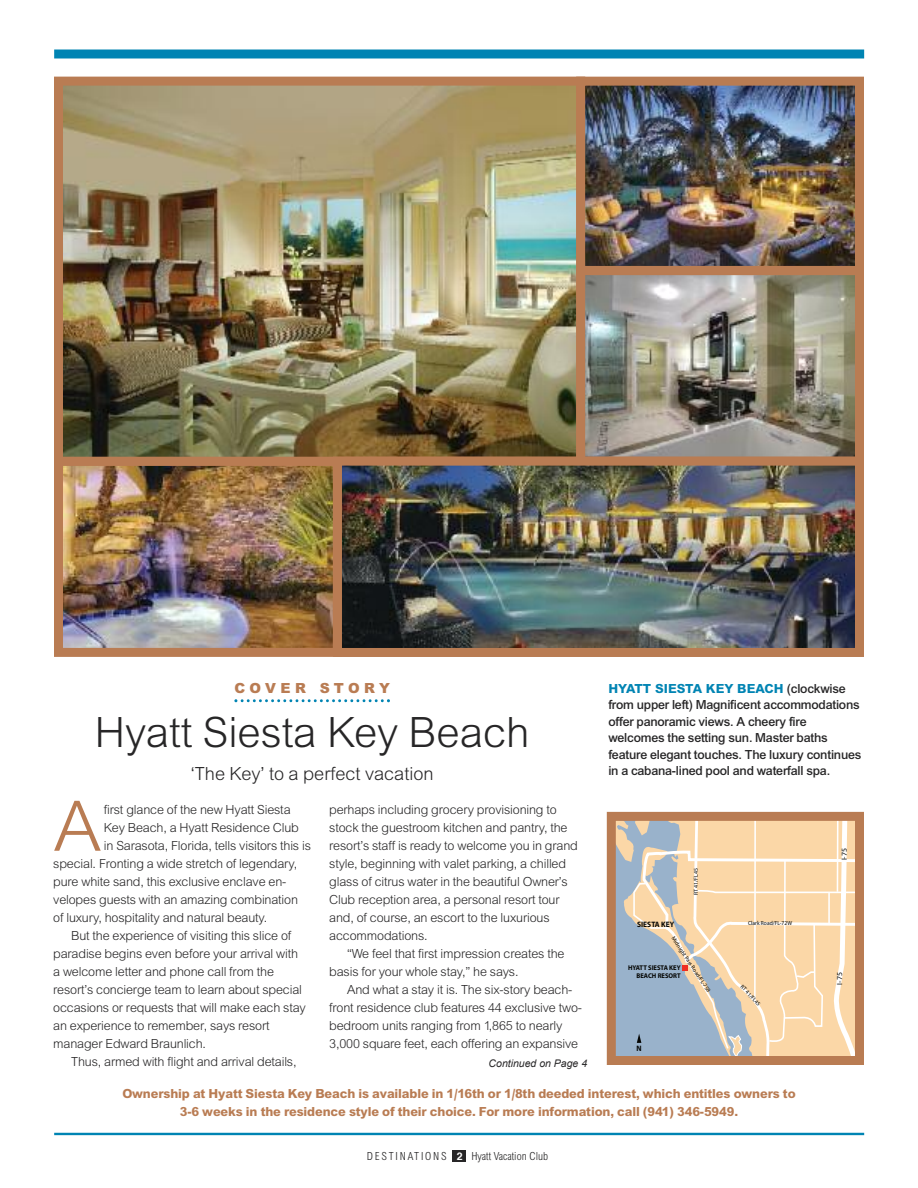
<style>
.page{position:relative;width:918px;height:1188px;background:#fff}
.page>*{position:absolute;margin:0;border:0;box-sizing:border-box;transform-origin:0 0}
.t1{font:75px "Arial Lgt";color:#b97c53}
.t2{font:45px "Arial Lgt";color:#272627}
.t3{font:19.5px "Arial Lgt";color:#272627}
.t4{font:900 15px "Arial";letter-spacing:.28em;color:#b97c53}
.t5{font:13.5px/18px "Arial Lgt";letter-spacing:-.01em;color:#272627}
.t6{font:13.5px/16.5px "Arial Mdm";letter-spacing:-.015em;color:#272627}
.t7{font:13.5px/18px "Arial Bld";letter-spacing:-.01em;color:#b97c53;text-align:center}
.t8{font:13.5px "Arial Bld";color:#0084b3}
.t9{font:12px "Arial Lgt Cnd";color:#272627}
.t10{font:12px "Arial Lgt Cnd";letter-spacing:.15em;color:#272627}
.t11{font:italic 10.5px "Arial";color:#272627}
.t12{font:700 10.5px "Helvetica";color:#fff}
.t13{font:700 7.8px "Myriad Pro";color:#040503;scale:.95 1}
.t14{font:7.5px "Myriad Pro";color:#040503;scale:1.05 1}
.t15{font:700 6.9px/8.2px "Myriad Pro";color:#040503;text-align:right;scale:.95 1}
.t16{font:5.85px "Myriad Pro";color:#040503;scale:.95 1}
.t17{font:5.7px "Myriad Pro";color:#040503}
.t18{font:5.55px "Myriad Pro";color:#040503;scale:1.05 1}
.s1{font-family:"Arial Mdm";color:#272627}
</style>
<div class="page">
<svg style="left:234px;top:699px;width:156px;height:3px"></svg>
<img style="left:64px;top:87px;width:511px;height:369px">
<div style="left:54px;top:77px;width:531px;height:389px;border:9px solid #b97c53"></div>
<hr style="left:54px;top:1133px;width:810px;height:2px;background:#0084b3">
<div style="left:54px;top:50px;width:810px;height:8px;background:#0084b3"></div>
<div style="left:453px;top:1151px;width:13px;height:11px;background:#272627"></div>
<svg style="left:617px;top:822px;width:237px;height:233px;background:#dfcfb8"></svg>
<div style="left:607px;top:812px;width:257px;height:253px;border:9px solid #b97c53"></div>
<img style="left:586px;top:87px;width:268px;height:178px">
<div style="left:576px;top:77px;width:288px;height:198px;border:9px solid #b97c53"></div>
<img style="left:586px;top:276px;width:268px;height:180px">
<div style="left:576px;top:266px;width:288px;height:200px;border:9px solid #b97c53"></div>
<img style="left:64px;top:467px;width:268px;height:180px">
<div style="left:54px;top:457px;width:288px;height:200px;border:9px solid #b97c53"></div>
<img style="left:343px;top:467px;width:511px;height:180px">
<div style="left:333px;top:457px;width:531px;height:200px;border:9px solid #b97c53"></div>
<p class="t4" style="left:234px;top:683px;width:157px">COVER STORY</p>
<h2 class="t2" style="left:95px;top:717px;width:436px">Hyatt Siesta Key Beach</h2>
<h3 class="t3" style="left:191px;top:767px;width:244px">‘The Key’ to a perfect vacation</h3>
<h1 class="t1" style="left:54px;top:801px;width:48px">A</h1>
<p class="t5" style="left:104px;top:802px;width:188px">first glance of the new Hyatt Siesta</p>
<p class="t5" style="left:104px;top:820px;width:197px">Key Beach, a Hyatt Residence Club</p>
<p class="t5" style="left:104px;top:838px;width:209px">in Sarasota, Florida, tells visitors this is</p>
<p class="t5" style="left:53px;top:856px;width:246px">special. Fronting a wide stretch of legendary,</p>
<p class="t5" style="left:53px;top:874px;width:235px">pure white sand, this exclusive enclave en-</p>
<p class="t5" style="left:53px;top:892px;width:246px">velopes guests with an amazing combination</p>
<p class="t5" style="left:53px;top:910px;width:216px">of luxury, hospitality and natural beauty.</p>
<p class="t5" style="left:71px;top:928px;width:222px">But the experience of visiting this slice of</p>
<p class="t5" style="left:53px;top:946px;width:246px">paradise begins even before your arrival with</p>
<p class="t5" style="left:53px;top:964px;width:222px">a welcome letter and phone call from the</p>
<p class="t5" style="left:53px;top:982px;width:250px">resort’s concierge team to learn about special</p>
<p class="t5" style="left:53px;top:1000px;width:254px">occasions or requests that will make each stay</p>
<p class="t5" style="left:53px;top:1018px;width:218px">an experience to remember, says resort</p>
<p class="t5" style="left:53px;top:1036px;width:154px">manager Edward Braunlich.</p>
<p class="t5" style="left:71px;top:1054px;width:227px">Thus, armed with flight and arrival details,</p>
<p class="t5" style="left:329px;top:802px;width:250px">perhaps including grocery provisioning to stock the guestroom kitchen and pantry, the resort’s staff is ready to welcome you in grand style, beginning with valet parking, a chilled glass of citrus water in the beautiful Owner’s Club reception area, a personal resort tour and, of course, an escort to the luxurious accommodations.</p>
<p class="t5" style="left:329px;top:946px;width:237px;text-indent:18px">“We feel that first impression creates the basis for your whole stay,” he says.</p>
<p class="t5" style="left:329px;top:982px;width:254px;text-indent:18px">And what a stay it is. The six-story beach&shy;front residence club features 44 exclusive two&shy;bedroom units ranging from 1,865 to nearly 3,000 square feet, each offering an expansive</p>
<p class="t11" style="left:489px;top:1057px;width:100px">Continued on Page 4</p>
<p class="t8" style="left:608px;top:684px;width:239px">HYATT SIESTA KEY BEACH <span class="s1">(clockwise</span></p>
<p class="t6" style="left:608px;top:698px;width:255px">from upper left) Magnificent accommodations offer panoramic views. A cheery fire welcomes the setting sun. Master baths feature elegant touches. The luxury continues in a cabana-lined pool and waterfall spa.</p>
<p class="t18" style="left:694px;top:895px;width:27px;rotate:-90deg">RT 41/FL45</p>
<p class="t13" style="left:637px;top:922px;width:41px">SIESTA KEY</p>
<p class="t16" style="left:748px;top:921px;width:48px">Clark Road/FL-72W</p>
<p class="t15" style="left:628px;top:964px;width:57px">HYATT SIESTA KEY<br>BEACH RESORT</p>
<p class="t17" style="left:675px;top:936px;width:67px;rotate:56deg">Midnight Pass Road/FL-758</p>
<p class="t17" style="left:743px;top:984px;width:28px;rotate:48deg">RT 41/FL45</p>
<p class="t13" style="left:637px;top:1046px;width:7px">N</p>
<p class="t14" style="left:842px;top:860px;width:13px;rotate:-90deg">I-75</p>
<p class="t14" style="left:837px;top:985px;width:13px;rotate:-90deg">I-75</p>
<p class="t7" style="left:122px;top:1086px;width:675px">Ownership at Hyatt Siesta Key Beach is available in 1/16th or 1/8th deeded interest, which entitles owners to<br>3-6 weeks in the residence style of their choice. For more information, call (941) 346-5949.</p>
<p class="t10" style="left:367px;top:1152px;width:81px">DESTINATIONS</p>
<p class="t9" style="left:471px;top:1152px;width:78px">Hyatt Vacation Club</p>
<p class="t12" style="left:457px;top:1152px;width:7px">2</p>
</div>
